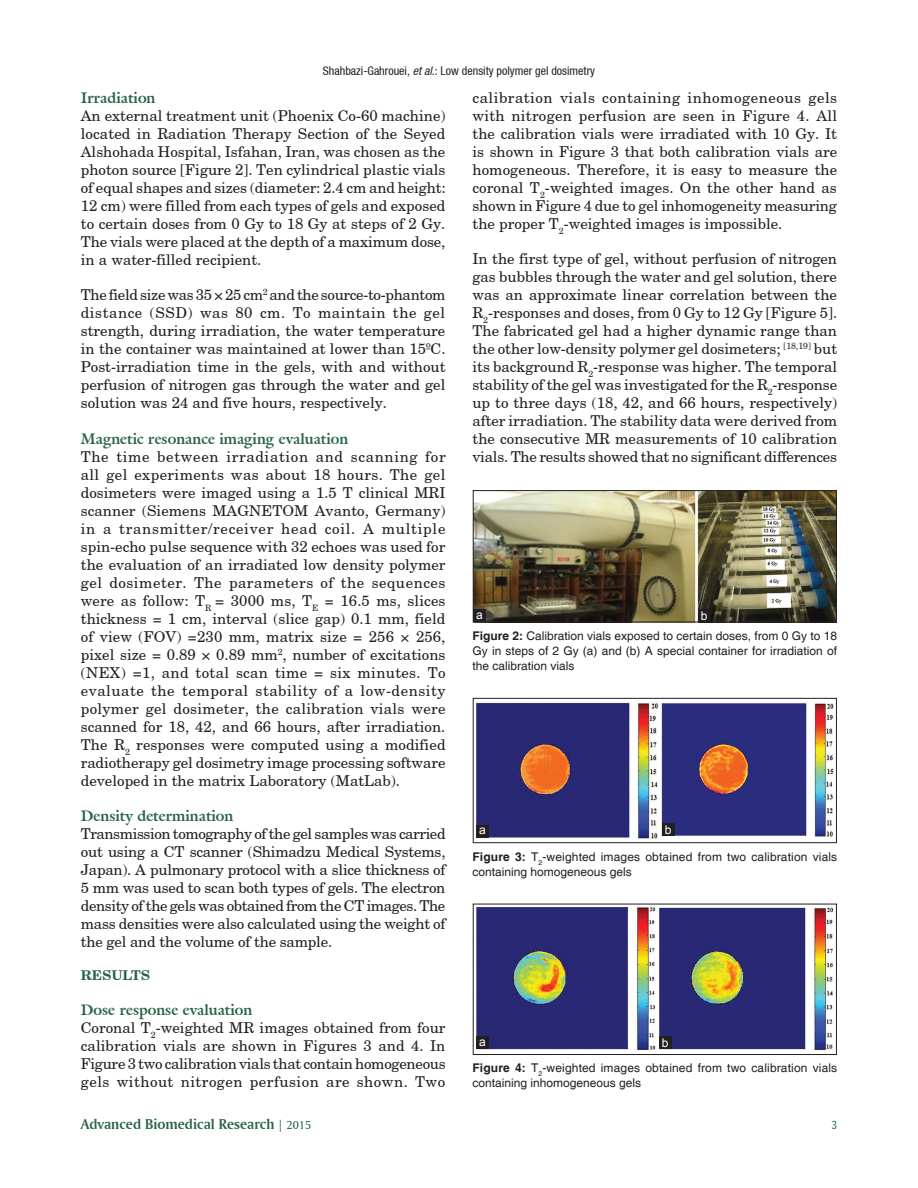
<style>
.page{position:relative;width:918px;height:1188px;background:#fff}
.page>*{position:absolute;margin:0;border:0;box-sizing:border-box;transform-origin:0 0}
.TX{font:15px/18px "New Century Schoolbook";color:#231f20;text-align:justify}
.t1{font:700 15px "Galliard IT Cby BT";color:#286446}
.RF{font:15px "Amerigo BT Bold A";color:#286446}
.t2{font:700 13.5px "Century Schoolbook BT";color:#286446}
.FGC{font:12px/15px "Helvetica";color:#231f20}
.t3{font:12px "Heavenetica Cond 5 SH";color:#231f20}
.LABEL{font:12px "Arial";color:#fff}
.RF-2{font:12px "Bell Centennial BT Address";color:#286446}
.s1{font-family:"Heavenetica Cond 5 Obl SH"}
.s2{font-weight:700}
.s3{font-family:"Amerigo BT Roman A";font-size:12px}
</style>
<div class="page">
<img style="left:475px;top:492px;width:360px;height:128px">
<div style="left:473px;top:490px;width:364px;height:132px;border:1px solid #231f20"></div>
<div style="left:698px;top:609px;width:12px;height:13px;background:#231f20"></div>
<div style="left:473px;top:609px;width:13px;height:13px;background:#231f20"></div>
<img style="left:476px;top:702px;width:358px;height:137px">
<div style="left:473px;top:698px;width:364px;height:145px;border:1px solid #231f20"></div>
<div style="left:662px;top:823px;width:12px;height:13px;background:#231f20"></div>
<div style="left:476px;top:825px;width:13px;height:13px;background:#231f20"></div>
<img style="left:476px;top:907px;width:358px;height:144px">
<div style="left:473px;top:904px;width:364px;height:151px;border:1px solid #231f20"></div>
<div style="left:659px;top:1036px;width:13px;height:13px;background:#231f20"></div>
<div style="left:476px;top:1036px;width:13px;height:13px;background:#231f20"></div>
<p class="t3" style="left:323px;top:63px;width:274px">Shahbazi-Gahrouei, <span class="s1">et al</span>.: Low density polymer gel dosimetry</p>
<h2 class="t1" style="left:81px;top:88px;width:76px">Irradiation</h2>
<p class="TX" style="left:81px;top:107px;width:366px">An external treatment unit (Phoenix Co‑60 machine) located in Radiation Therapy Section of the Seyed Alshohada Hospital, Isfahan, Iran, was chosen as the photon source [Figure 2]. Ten cylindrical plastic vials of equal shapes and sizes (diameter: 2.4 cm and height:<br>12 cm) were filled from each types of gels and exposed to certain doses from 0 Gy to 18 Gy at steps of 2 Gy.<br>The vials were placed at the depth of a maximum dose, in a water‑filled recipient.</p>
<p class="TX" style="left:81px;top:286px;width:366px">The field size was 35×25 cm<sup>2</sup> and the source‑to‑phantom distance (SSD) was 80 cm. To maintain the gel strength, during irradiation, the water temperature in the container was maintained at lower than 15ºC.<br>Post‑irradiation time in the gels, with and without perfusion of nitrogen gas through the water and gel solution was 24 and five hours, respectively.</p>
<h2 class="t1" style="left:81px;top:429px;width:269px">Magnetic resonance imaging evaluation</h2>
<p class="TX" style="left:81px;top:447px;width:366px">The time between irradiation and scanning for all gel experiments was about 18 hours. The gel dosimeters were imaged using a 1.5 T clinical MRI scanner (Siemens MAGNETOM Avanto, Germany) in a transmitter/receiver head coil. A multiple spin‑echo pulse sequence with 32 echoes was used for the evaluation of an irradiated low density polymer gel dosimeter. The parameters of the sequences were as follow: T<sub>R</sub> = 3000 ms, T<sub>E</sub> = 16.5 ms, slices thickness = 1 cm, interval (slice gap) 0.1 mm, field of view (FOV) =230 mm, matrix size = 256 × 256, pixel size = 0.89 × 0.89 mm<sup>2</sup>, number of excitations (NEX) =1, and total scan time = six minutes. To evaluate the temporal stability of a low‑density polymer gel dosimeter, the calibration vials were scanned for 18, 42, and 66 hours, after irradiation.<br>The R<sub>2</sub> responses were computed using a modified radiotherapy gel dosimetry image processing software developed in the matrix Laboratory (MatLab).</p>
<h2 class="t1" style="left:81px;top:806px;width:154px">Density determination</h2>
<p class="TX" style="left:81px;top:824px;width:366px">Transmission tomography of the gel samples was carried out using a CT scanner (Shimadzu Medical Systems, Japan). A pulmonary protocol with a slice thickness of 5 mm was used to scan both types of gels. The electron density of the gels was obtained from the CT images. The mass densities were also calculated using the weight of the gel and the volume of the sample.</p>
<h1 class="t2" style="left:81px;top:967px;width:71px">RESULTS</h1>
<h2 class="t1" style="left:81px;top:1000px;width:173px">Dose response evaluation</h2>
<p class="TX" style="left:81px;top:1019px;width:366px">Coronal T<sub>2</sub>‑weighted MR images obtained from four calibration vials are shown in Figures 3 and 4. In Figure 3 two calibration vials that contain homogeneous gels without nitrogen perfusion are shown. Two</p>
<p class="TX" style="left:472px;top:88px;width:366px">calibration vials containing inhomogeneous gels with nitrogen perfusion are seen in Figure 4. All the calibration vials were irradiated with 10 Gy. It is shown in Figure 3 that both calibration vials are homogeneous. Therefore, it is easy to measure the coronal T<sub>2</sub>‑weighted images. On the other hand as shown in Figure 4 due to gel inhomogeneity measuring the proper T<sub>2</sub>‑weighted images is impossible.</p>
<p class="TX" style="left:472px;top:249px;width:366px">In the first type of gel, without perfusion of nitrogen gas bubbles through the water and gel solution, there was an approximate linear correlation between the R<sub>2</sub>‑responses and doses, from 0 Gy to 12 Gy [Figure 5].<br>The fabricated gel had a higher dynamic range than the other low‑density polymer gel dosimeters; <sup>[18,19]</sup> but its background R<sub>2</sub>‑response was higher. The temporal stability of the gel was investigated for the R<sub>2</sub>‑response up to three days (18, 42, and 66 hours, respectively) after irradiation. The stability data were derived from the consecutive MR measurements of 10 calibration vials. The results showed that no significant differences</p>
<p class="LABEL" style="left:476px;top:607px;width:8px">a</p>
<p class="LABEL" style="left:701px;top:608px;width:8px">b</p>
<p class="FGC" style="left:472px;top:629px;width:366px;text-align:justify"><span class="s2">Figure 2:</span> Calibration vials exposed to certain doses, from 0 Gy to 18<br>Gy in steps of 2 Gy (a) and (b) A special container for irradiation of the calibration vials</p>
<p class="LABEL" style="left:479px;top:822px;width:8px">a</p>
<p class="LABEL" style="left:665px;top:822px;width:8px">b</p>
<p class="FGC" style="left:472px;top:849px;width:366px"><span class="s2">Figure 3:</span> T<sub>2</sub>-weighted images obtained from two calibration vials containing homogeneous gels</p>
<p class="LABEL" style="left:479px;top:1034px;width:8px">a</p>
<p class="LABEL" style="left:662px;top:1035px;width:8px">b</p>
<p class="FGC" style="left:472px;top:1061px;width:366px"><span class="s2">Figure 4:</span> T<sub>2</sub>-weighted images obtained from two calibration vials containing inhomogeneous gels</p>
<p class="RF" style="left:81px;top:1115px;width:232px">Advanced Biomedical Research <span class="s3">| 2015</span></p>
<p class="RF-2" style="left:832px;top:1118px;width:7px">3</p>
</div>
